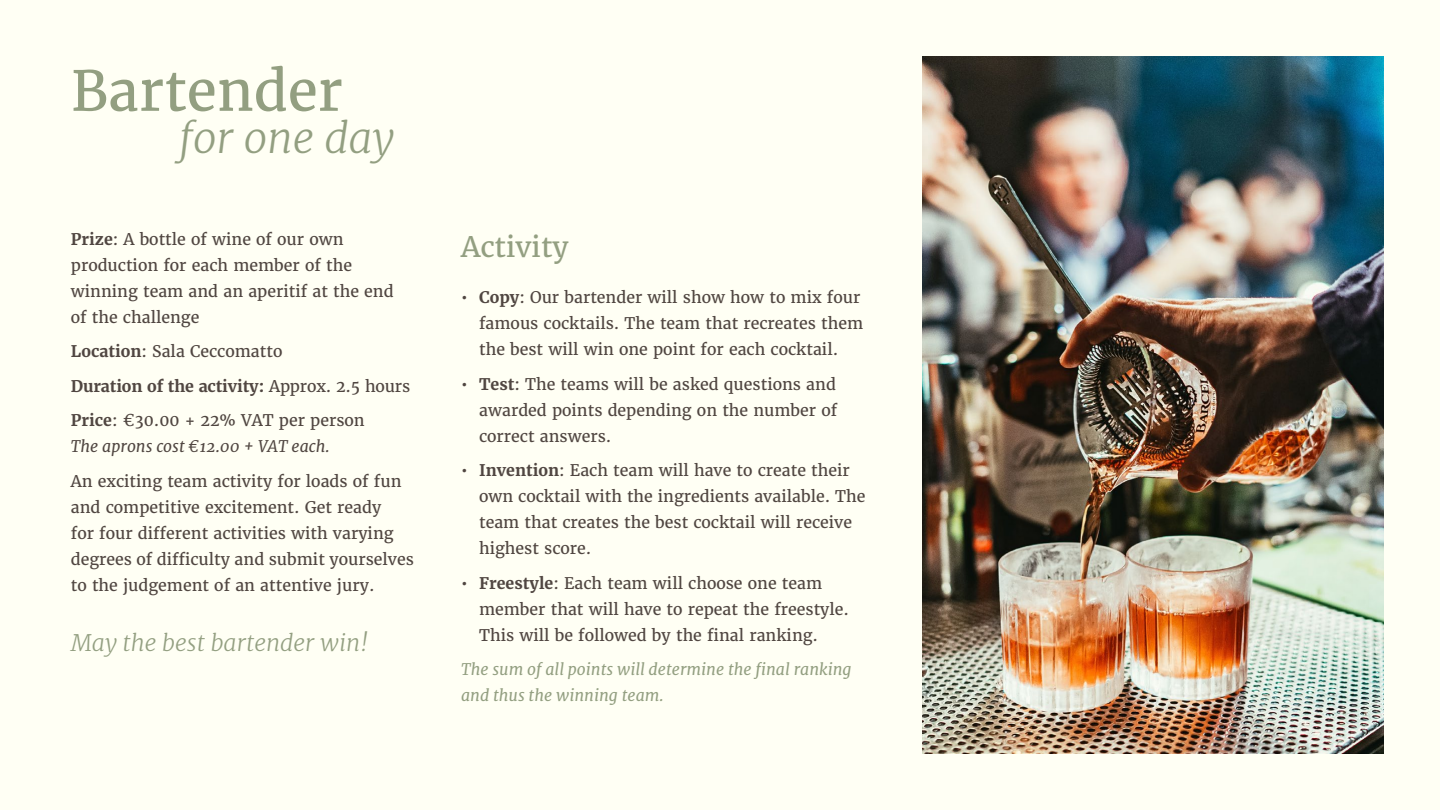
<style>
.page{position:relative;width:1440px;height:810px;background:#fffff4}
.page>*{position:absolute;margin:0;border:0;box-sizing:border-box;transform-origin:0 0}
.t1{font:55px "Merriweather";color:#939f81}
.t2{font:italic 300 42px "Merriweather";color:#939f81}
.t3{font:28px "Merriweather";color:#939f81}
.t4{font:italic 300 23px "Merriweather";color:#939f81}
.t5{font:16px/26px "Merriweather";color:#504641}
.t6{font:italic 16px/26px "Merriweather";color:#939f81}
.t7{font:italic 16px "Merriweather";color:#504641}
.s1{font-weight:700}
</style>
<div class="page">
<img style="left:922px;top:57px;width:461px;height:696px">
<h1 class="t1" style="left:71px;top:57px;width:274px">Bartender</h1>
<h2 class="t2" style="left:179px;top:110px;width:217px">for one day</h2>
<p class="t5" style="left:71px;top:226px;width:324px"><span class="s1">Prize</span>: A bottle of wine of our own production for each member of the winning team and an aperitif at the end of the challenge</p>
<p class="t5" style="left:71px;top:334px;width:341px;line-height:34.5px"><span class="s1">Location</span>: Sala Ceccomatto<br><span class="s1">Duration of the activity:</span> Approx. 2.5 hours<br><span class="s1">Price</span>: €30.00 + 22% VAT per person</p>
<p class="t7" style="left:71px;top:437px;width:260px">The aprons cost €12.00 + VAT each.</p>
<p class="t5" style="left:71px;top:468px;width:345px">An exciting team activity for loads of fun and competitive excitement. Get ready<br>for four different activities with varying degrees of difficulty and submit yourselves to the judgement of an attentive jury.</p>
<h3 class="t4" style="left:71px;top:628px;width:299px">May the best bartender win!</h3>
<h3 class="t3" style="left:461px;top:229px;width:109px">Activity</h3>
<p class="t5" style="left:479px;top:285px;width:386px;text-indent:-18px"><span class="s1">• Copy</span>: Our bartender will show how to mix four famous cocktails. The team that recreates them the best will win one point for each cocktail.</p>
<p class="t5" style="left:479px;top:371px;width:360px;text-align:justify;text-indent:-18px"><span class="s1">• Test</span>: The teams will be asked questions and awarded points depending on the number of correct answers.</p>
<p class="t5" style="left:479px;top:458px;width:388px;text-indent:-18px"><span class="s1">• Invention</span>: Each team will have to create their own cocktail with the ingredients available. The team that creates the best cocktail will receive highest score.</p>
<p class="t5" style="left:479px;top:570px;width:372px;text-indent:-18px"><span class="s1">• Freestyle</span>: Each team will choose one team member that will have to repeat the freestyle.<br>This will be followed by the final ranking.</p>
<p class="t6" style="left:461px;top:657px;width:392px">The sum of all points will determine the final ranking and thus the winning team.</p>
</div>
